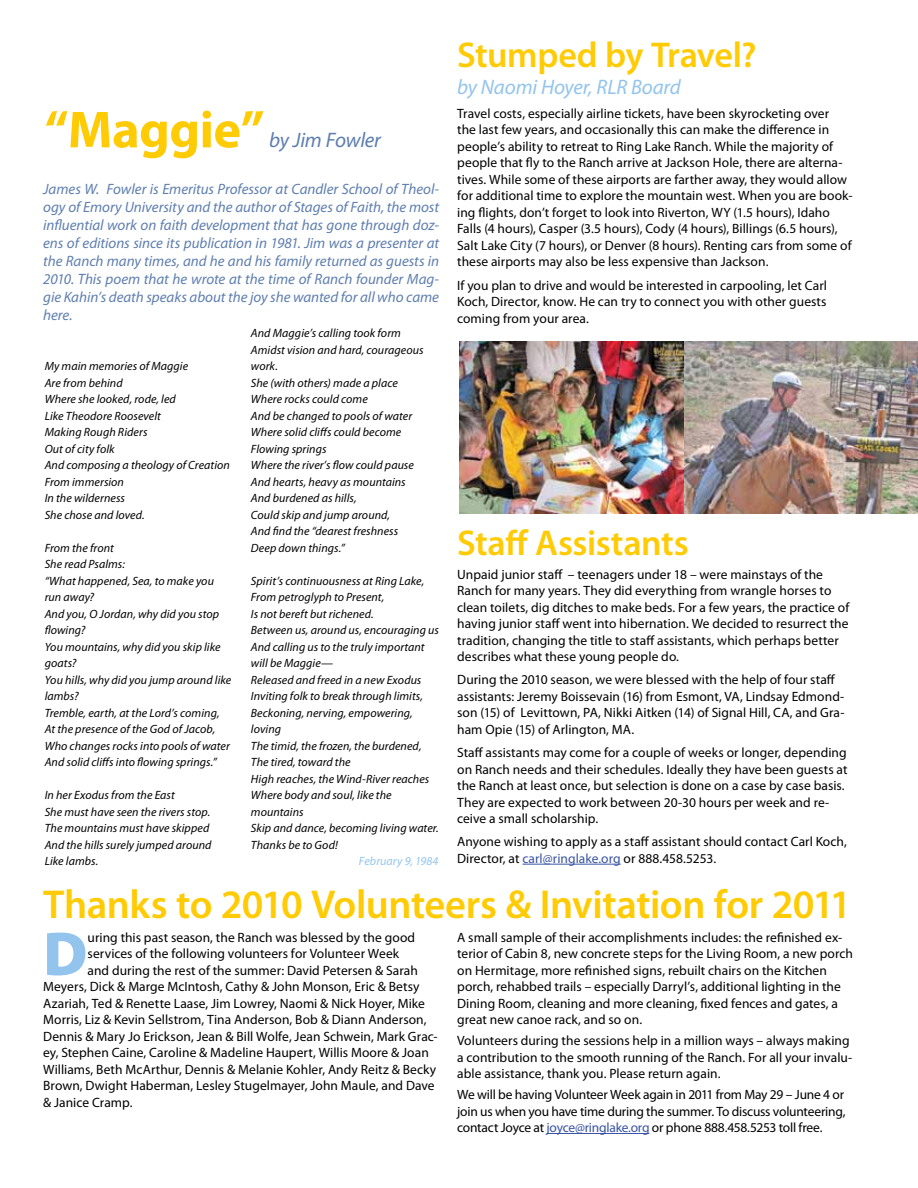
<style>
.page{position:relative;width:918px;height:1188px;background:#fff}
.page>*{position:absolute;margin:0;border:0;box-sizing:border-box;transform-origin:0 0}
.t1{font:900 62.4px "Myriad Pro";color:#93c4ed}
.t2{font:700 52.5px "Myriad Pro";letter-spacing:-.01em;color:#ffcb05}
.t3{font:600 40.5px "Myriad Pro";letter-spacing:-.01em;color:#ffcb05}
.t4{font:600 36px "Myriad Pro";letter-spacing:-.01em;color:#ffcb05}
.t5{font:italic 21px "Myriad Pro";letter-spacing:-.01em;color:#93c4ed}
.t6{font:italic 21px "Myriad Pro";letter-spacing:-.01em;color:#5e7eaf}
.t7{font:italic 15px/18px "Myriad Pro";color:#5e7eaf;text-align:justify}
.t8{font:13.5px/16.5px "Myriad Pro";letter-spacing:.005em;color:#000}
.t9{font:italic 12px/16.5px "Myriad Pro";letter-spacing:.005em;color:#000}
.t10{font:italic 12px "Myriad Pro";letter-spacing:.005em;color:#93c4ed}
.s1{color:#3953a4}
</style>
<div class="page">
<hr style="left:522px;top:864px;width:99px;height:1px;background:#3953a4">
<hr style="left:547px;top:1133px;width:102px;height:1px;background:#3953a4">
<img style="left:459px;top:342px;width:459px;height:172px">
<h2 class="t2" style="left:45px;top:95px;width:221px">“Maggie”</h2>
<h3 class="t6" style="left:269px;top:127px;width:113px">by Jim Fowler</h3>
<p class="t7" style="left:43px;top:180px;width:398px">James W. Fowler is Emeritus Professor at Candler School of Theol&shy;ogy of Emory University and the author of Stages of Faith, the most influential work on faith development that has gone through doz&shy;ens of editions since its publication in 1981. Jim was a presenter at the Ranch many times, and he and his family returned as guests in 2010. This poem that he wrote at the time of Ranch founder Mag&shy;gie Kahin’s death speaks about the joy she wanted for all who came here.</p>
<p class="t9" style="left:45px;top:358px;width:187px">My main memories of Maggie<br>Are from behind<br>Where she looked, rode, led<br>Like Theodore Roosevelt<br>Making Rough Riders<br>Out of city folk<br>And composing a theology of Creation<br>From immersion<br>In the wilderness<br>She chose and loved.</p>
<p class="t9" style="left:45px;top:539px;width:188px">From the front<br>She read Psalms:<br>“What happened, Sea, to make you run away?<br>And you, O Jordan, why did you stop flowing?<br>You mountains, why did you skip like goats?<br>You hills, why did you jump around like lambs?<br>Tremble, earth, at the Lord’s coming,<br>At the presence of the God of Jacob,<br>Who changes rocks into pools of water<br>And solid cliffs into flowing springs.”</p>
<p class="t9" style="left:45px;top:787px;width:168px">In her Exodus from the East<br>She must have seen the rivers stop.<br>The mountains must have skipped<br>And the hills surely jumped around<br>Like lambs.</p>
<p class="t9" style="left:251px;top:325px;width:174px">And Maggie’s calling took form<br>Amidst vision and hard, courageous work.<br>She (with others) made a place<br>Where rocks could come<br>And be changed to pools of water<br>Where solid cliffs could become<br>Flowing springs<br>Where the river’s flow could pause<br>And hearts, heavy as mountains<br>And burdened as hills,<br>Could skip and jump around,<br>And find the “dearest freshness<br>Deep down things.”</p>
<p class="t9" style="left:251px;top:572px;width:189px">Spirit’s continuousness at Ring Lake,<br>From petroglyph to Present,<br>Is not bereft but richened.<br>Between us, around us, encouraging us<br>And calling us to the truly important will be Maggie—<br>Released and freed in a new Exodus<br>Inviting folk to break through limits,<br>Beckoning, nerving, empowering, loving<br>The timid, the frozen, the burdened,<br>The tired, toward the<br>High reaches, the Wind-River reaches<br>Where body and soul, like the mountains<br>Skip and dance, becoming living water.<br>Thanks be to God!</p>
<p class="t10" style="left:359px;top:854px;width:81px">February 9, 1984</p>
<h3 class="t4" style="left:457px;top:32px;width:301px">Stumped by Travel?</h3>
<h3 class="t5" style="left:457px;top:74px;width:225px">by Naomi Hoyer, RLR Board</h3>
<p class="t8" style="left:457px;top:105px;width:397px">Travel costs, especially airline tickets, have been skyrocketing over<br>the last few years, and occasionally this can make the difference in people’s ability to retreat to Ring Lake Ranch. While the majority of people that fly to the Ranch arrive at Jackson Hole, there are alterna&shy;tives. While some of these airports are farther away, they would allow for additional time to explore the mountain west. When you are book&shy;ing flights, don’t forget to look into Riverton, WY (1.5 hours), Idaho Falls (4 hours), Casper (3.5 hours), Cody (4 hours), Billings (6.5 hours), Salt Lake City (7 hours), or Denver (8 hours). Renting cars from some of these airports may also be less expensive than Jackson.</p>
<p class="t8" style="left:457px;top:277px;width:371px;text-align:justify">If you plan to drive and would be interested in carpooling, let Carl Koch, Director, know. He can try to connect you with other guests coming from your area.</p>
<h3 class="t4" style="left:457px;top:520px;width:233px">Staff Assistants</h3>
<p class="t8" style="left:457px;top:566px;width:394px">Unpaid junior staff – teenagers under 18 – were mainstays of the Ranch for many years. They did everything from wrangle horses to clean toilets, dig ditches to make beds. For a few years, the practice of having junior staff went into hibernation. We decided to resurrect the tradition, changing the title to staff assistants, which perhaps better describes what these young people do.</p>
<p class="t8" style="left:457px;top:671px;width:389px">During the 2010 season, we were blessed with the help of four staff assistants: Jeremy Boissevain (16) from Esmont, VA, Lindsay Edmond&shy;son (15) of Levittown, PA, Nikki Aitken (14) of Signal Hill, CA, and Gra&shy;ham Opie (15) of Arlington, MA.</p>
<p class="t8" style="left:457px;top:744px;width:392px">Staff assistants may come for a couple of weeks or longer, depending on Ranch needs and their schedules. Ideally they have been guests at the Ranch at least once, but selection is done on a case by case basis.<br>They are expected to work between 20-30 hours per week and re&shy;ceive a small scholarship.</p>
<p class="t8" style="left:457px;top:833px;width:391px">Anyone wishing to apply as a staff assistant should contact Carl Koch,<br>Director, at <span class="s1">carl@ringlake.org</span> or 888.458.5253.</p>
<h3 class="t3" style="left:43px;top:879px;width:810px">Thanks to 2010 Volunteers &amp; Invitation for 2011</h3>
<h1 class="t1" style="left:43px;top:912px;width:46px">D</h1>
<p class="t8" style="left:88px;top:929px;width:329px">uring this past season, the Ranch was blessed by the good</p>
<p class="t8" style="left:88px;top:945px;width:313px">services of the following volunteers for Volunteer Week</p>
<p class="t8" style="left:88px;top:962px;width:332px">and during the rest of the summer: David Petersen &amp; Sarah</p>
<p class="t8" style="left:43px;top:978px;width:378px">Meyers, Dick &amp; Marge McIntosh, Cathy &amp; John Monson, Eric &amp; Betsy</p>
<p class="t8" style="left:43px;top:995px;width:383px">Azariah, Ted &amp; Renette Laase, Jim Lowrey, Naomi &amp; Nick Hoyer, Mike</p>
<p class="t8" style="left:43px;top:1011px;width:385px">Morris, Liz &amp; Kevin Sellstrom, Tina Anderson, Bob &amp; Diann Anderson,</p>
<p class="t8" style="left:43px;top:1028px;width:396px">Dennis &amp; Mary Jo Erickson, Jean &amp; Bill Wolfe, Jean Schwein, Mark Grac-</p>
<p class="t8" style="left:43px;top:1044px;width:387px">ey, Stephen Caine, Caroline &amp; Madeline Haupert, Willis Moore &amp; Joan</p>
<p class="t8" style="left:43px;top:1061px;width:395px">Williams, Beth McArthur, Dennis &amp; Melanie Kohler, Andy Reitz &amp; Becky</p>
<p class="t8" style="left:43px;top:1077px;width:393px">Brown, Dwight Haberman, Lesley Stugelmayer, John Maule, and Dave</p>
<p class="t8" style="left:43px;top:1094px;width:91px">&amp; Janice Cramp.</p>
<p class="t8" style="left:457px;top:929px;width:397px">A small sample of their accomplishments includes: the refinished ex&shy;terior of Cabin 8, new concrete steps for the Living Room, a new porch on Hermitage, more refinished signs, rebuilt chairs on the Kitchen porch, rehabbed trails – especially Darryl’s, additional lighting in the Dining Room, cleaning and more cleaning, fixed fences and gates, a great new canoe rack, and so on.</p>
<p class="t8" style="left:457px;top:1032px;width:397px">Volunteers during the sessions help in a million ways – always making a contribution to the smooth running of the Ranch. For all your invalu&shy;able assistance, thank you. Please return again.</p>
<p class="t8" style="left:457px;top:1086px;width:390px;text-align:justify">We will be having Volunteer Week again in 2011 from May 29 – June 4 or join us when you have time during the summer. To discuss volunteering, contact Joyce at <span class="s1">joyce@ringlake.org</span> or phone 888.458.5253 toll free.</p>
</div>
